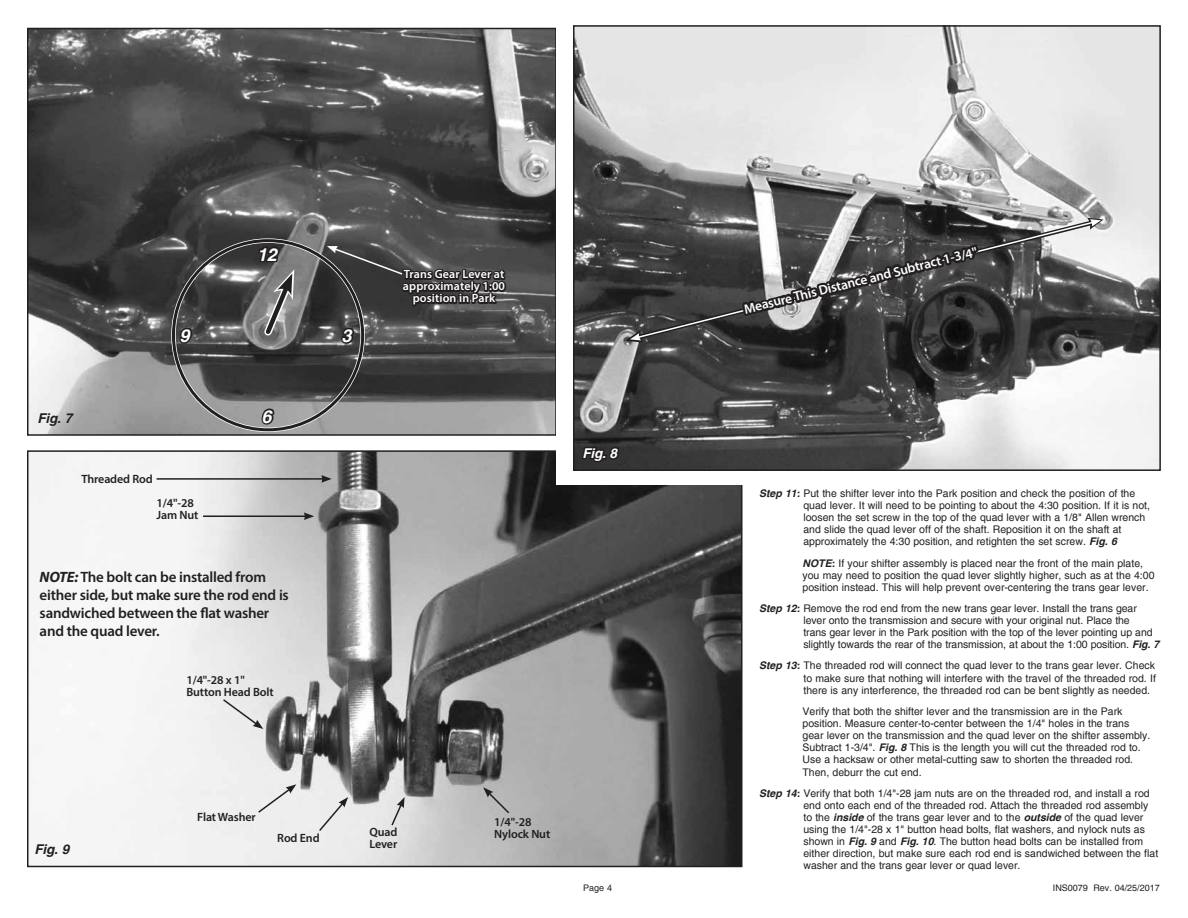
<style>
.page{position:relative;width:1188px;height:918px;background:#fff}
.page>*{position:absolute;margin:0;border:0;box-sizing:border-box;transform-origin:0 0}
.t1{font:italic 700 18px "Helvetica";color:#fff}
.t2{font:600 15px/18px "Myriad Pro";letter-spacing:-.015em;color:#231f20}
.t3{font:600 13.5px "Myriad Pro";color:#fff}
.t4{font:italic 700 13.5px "Helvetica";letter-spacing:-.015em;color:#231f20}
.t5{font:italic 700 13.5px "Helvetica";color:#fff}
.t6{font:600 12px/12px "Myriad Pro";letter-spacing:-.01em;color:#231f20}
.t7{font:600 12px/12px "Myriad Pro";letter-spacing:.01em;color:#fff;text-align:center}
.t8{font:10.5px/12.1px "Helvetica";color:#231f20}
.t9{font:9px "Helvetica";color:#231f20}
.s1{font-weight:700;font-style:italic}
</style>
<div class="page">
<img style="left:30px;top:453px;width:709px;height:411px">
<div style="left:27px;top:450px;width:715px;height:417px;border:2px solid #231f20"></div>
<img style="left:30px;top:31px;width:524px;height:402px">
<div style="left:27px;top:28px;width:530px;height:408px;border:2px solid #231f20"></div>
<div style="left:557px;top:0;width:631px;height:485px;background:#fff"></div>
<img style="left:576px;top:28px;width:582px;height:440px">
<div style="left:573px;top:25px;width:588px;height:446px;border:2px solid #231f20"></div>
<svg style="left:631px;top:217px;width:469px;height:126px;background:#626262"></svg>
<svg style="left:636px;top:221px;width:459px;height:118px;background:#515151"></svg>
<svg style="left:623px;top:328px;width:21px;height:15px"></svg>
<svg style="left:1086px;top:217px;width:19px;height:14px"></svg>
<svg style="left:739px;top:195px;width:242px;height:205px;background:#4d4d4d"></svg>
<svg style="left:580px;top:444px;width:41px;height:20px"></svg>
<hr style="left:157px;top:478px;width:167px;height:2px;background:#231f20">
<svg style="left:321px;top:475px;width:11px;height:8px"></svg>
<hr style="left:203px;top:515px;width:103px;height:2px;background:#231f20">
<svg style="left:304px;top:512px;width:10px;height:8px"></svg>
<svg style="left:221px;top:698px;width:42px;height:31px"></svg>
<svg style="left:257px;top:784px;width:39px;height:30px"></svg>
<svg style="left:318px;top:797px;width:30px;height:36px"></svg>
<svg style="left:390px;top:797px;width:15px;height:30px"></svg>
<svg style="left:483px;top:787px;width:28px;height:28px"></svg>
<svg style="left:259px;top:406px;width:17px;height:21px"></svg>
<svg style="left:327px;top:237px;width:181px;height:109px;background:#494949"></svg>
<svg style="left:177px;top:326px;width:18px;height:20px"></svg>
<svg style="left:257px;top:244px;width:41px;height:98px;background:#787777"></svg>
<h1 class="t1" style="left:257px;top:244px;width:21px">12</h1>
<p class="t4" style="left:38px;top:410px;width:36px">Fig. 7</p>
<p class="t6" style="left:81px;top:473px;width:73px">Threaded Rod</p>
<h1 class="t1" style="left:180px;top:325px;width:12px">9</h1>
<h1 class="t1" style="left:342px;top:325px;width:12px">3</h1>
<h1 class="t1" style="left:262px;top:406px;width:12px">6</h1>
<p class="t6" style="left:157px;top:496px;width:43px">1/4"-28<br>Jam Nut</p>
<h2 class="t2" style="left:40px;top:568px;width:251px"><span class="s1">NOTE:</span> The bolt can be installed from either side, but make sure the rod end is sandwiched between the flat washer and the quad lever.</h2>
<p class="t6" style="left:186px;top:674px;width:89px">1/4"-28 x 1"<br>Button Head Bolt</p>
<p class="t7" style="left:403px;top:268px;width:104px">Trans Gear Lever at approximately 1:00 position in Park</p>
<p class="t4" style="left:35px;top:842px;width:36px">Fig. 9</p>
<p class="t6" style="left:197px;top:811px;width:60px">Flat Washer</p>
<p class="t6" style="left:277px;top:832px;width:44px">Rod End</p>
<p class="t6" style="left:369px;top:826px;width:30px">Quad<br>Lever</p>
<p class="t6" style="left:494px;top:815px;width:58px">1/4"-28<br>Nylock Nut</p>
<p class="t5" style="left:582px;top:445px;width:36px">Fig. 8</p>
<p class="t3" style="left:742px;top:301px;width:242px;rotate:-14deg">Measure This Distance and Subtract 1-3/4"</p>
<p class="t8" style="left:803px;top:487px;width:348px;text-indent:-44px"><span class="s1">Step 11:</span> Put the shifter lever into the Park position and check the position of the quad lever. It will need to be pointing to about the 4:30 position. If it is not, loosen the set screw in the top of the quad lever with a 1/8" Allen wrench and slide the quad lever off of the shaft. Reposition it on the shaft at approximately the 4:30 position, and retighten the set screw. <span class="s1">Fig. 6</span></p>
<p class="t8" style="left:803px;top:557px;width:353px"><span class="s1">NOTE:</span> If your shifter assembly is placed near the front of the main plate, you may need to position the quad lever slightly higher, such as at the 4:00 position instead. This will help prevent over-centering the trans gear lever.</p>
<p class="t8" style="left:803px;top:602px;width:358px;text-indent:-44px"><span class="s1">Step 12:</span> Remove the rod end from the new trans gear lever. Install the trans gear lever onto the transmission and secure with your original nut. Place the<br>trans gear lever in the Park position with the top of the lever pointing up and slightly towards the rear of the transmission, at about the 1:00 position. <span class="s1">Fig. 7</span></p>
<p class="t8" style="left:803px;top:660px;width:354px;text-align:justify;text-indent:-44px"><span class="s1">Step 13:</span> The threaded rod will connect the quad lever to the trans gear lever. Check to make sure that nothing will interfere with the travel of the threaded rod. If there is any interference, the threaded rod can be bent slightly as needed.</p>
<p class="t8" style="left:803px;top:705px;width:349px">Verify that both the shifter lever and the transmission are in the Park position. Measure center-to-center between the 1/4" holes in the trans gear lever on the transmission and the quad lever on the shifter assembly.<br>Subtract 1-3/4". <span class="s1">Fig. 8</span> This is the length you will cut the threaded rod to.<br>Use a hacksaw or other metal-cutting saw to shorten the threaded rod.<br>Then, deburr the cut end.</p>
<p class="t8" style="left:803px;top:787px;width:356px;text-indent:-44px"><span class="s1">Step 14:</span> Verify that both 1/4"-28 jam nuts are on the threaded rod, and install a rod end onto each end of the threaded rod. Attach the threaded rod assembly to the <span class="s1">inside</span> of the trans gear lever and to the <span class="s1">outside</span> of the quad lever using the 1/4"-28 x 1" button head bolts, flat washers, and nylock nuts as shown in <span class="s1">Fig. 9</span> and <span class="s1">Fig. 10</span>. The button head bolts can be installed from either direction, but make sure each rod end is sandwiched between the flat washer and the trans gear lever or quad lever.</p>
<p class="t9" style="left:583px;top:883px;width:30px">Page 4</p>
<p class="t9" style="left:1053px;top:883px;width:108px">INS0079 Rev. 04/25/2017</p>
</div>
